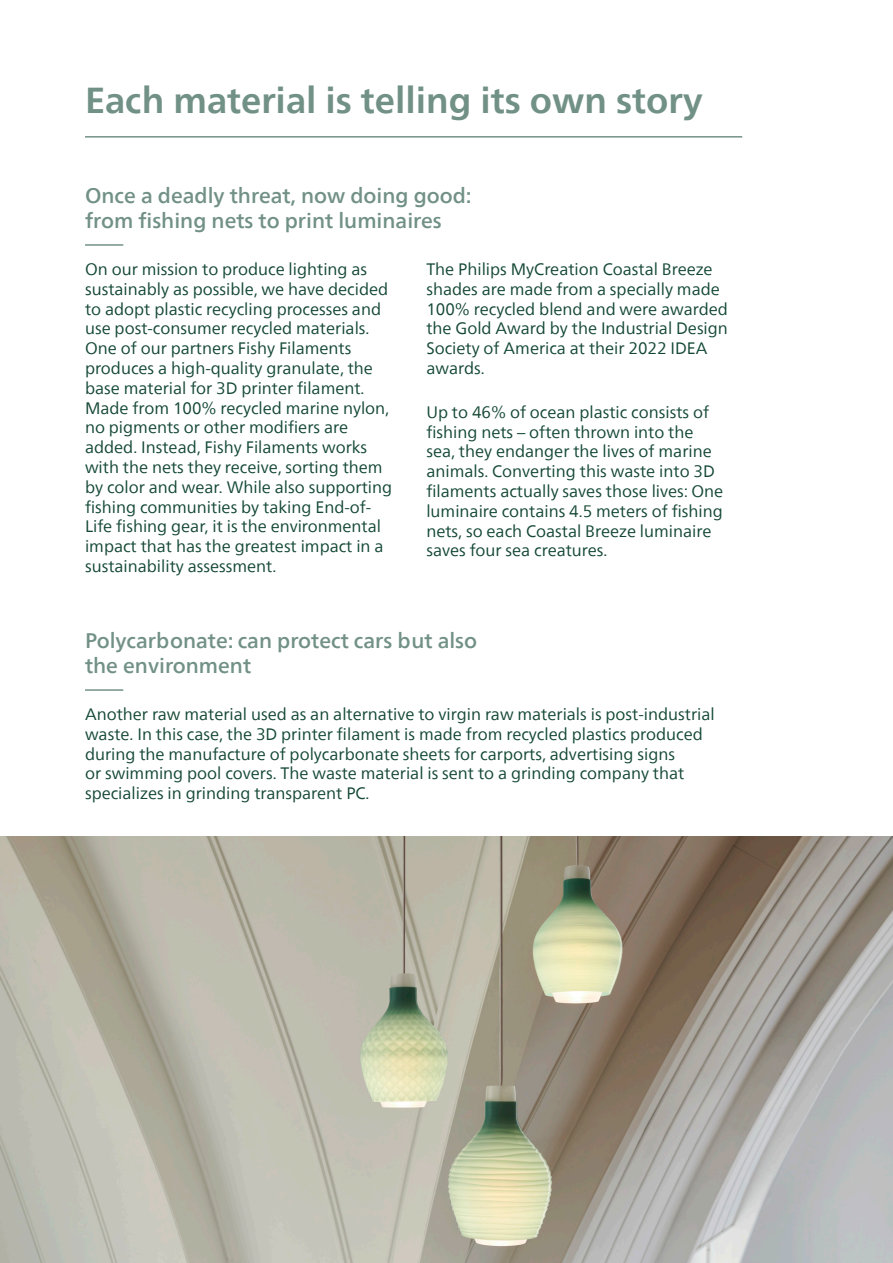
<style>
.page{position:relative;width:893px;height:1263px;background:#fff}
.page>*{position:absolute;margin:0;border:0;box-sizing:border-box;transform-origin:0 0}
.t1{font:700 36px "Neue Frutiger World";color:#729186}
.t2{font:500 21px/25.2px "Neue Frutiger World";color:#729186}
.t3{font:16.5px/19.8px "Neue Frutiger World";color:#144835}
</style>
<div class="page">
<hr style="left:85px;top:136px;width:657px;height:2px;background:#729186">
<hr style="left:85px;top:244px;width:38px;height:2px;background:#729186">
<hr style="left:85px;top:689px;width:38px;height:2px;background:#729186">
<img style="left:0;top:836px;width:893px;height:427px">
<p class="t1" style="left:85px;top:69px;width:619px">Each material is telling its own story</p>
<p class="t2" style="left:85px;top:183px;width:388px">Once a deadly threat, now doing good: from fishing nets to print luminaires</p>
<p class="t3" style="left:85px;top:259px;width:309px">On our mission to produce lighting as sustainably as possible, we have decided to adopt plastic recycling processes and use post-consumer recycled materials.<br>One of our partners Fishy Filaments produces a high-quality granulate, the base material for 3D printer filament.<br>Made from 100% recycled marine nylon, no pigments or other modifiers are added. Instead, Fishy Filaments works with the nets they receive, sorting them by color and wear. While also supporting fishing communities by taking End-of-Life fishing gear, it is the environmental impact that has the greatest impact in a sustainability assessment.</p>
<p class="t3" style="left:426px;top:259px;width:303px">The Philips MyCreation Coastal Breeze shades are made from a specially made<br>100% recycled blend and were awarded the Gold Award by the Industrial Design<br>Society of America at their 2022 IDEA awards.</p>
<p class="t3" style="left:426px;top:402px;width:298px">Up to 46% of ocean plastic consists of fishing nets – often thrown into the sea, they endanger the lives of marine animals. Converting this waste into 3D filaments actually saves those lives: One luminaire contains 4.5 meters of fishing nets, so each Coastal Breeze luminaire saves four sea creatures.</p>
<p class="t2" style="left:85px;top:628px;width:394px">Polycarbonate: can protect cars but also the environment</p>
<p class="t3" style="left:85px;top:704px;width:631px">Another raw material used as an alternative to virgin raw materials is post-industrial waste. In this case, the 3D printer filament is made from recycled plastics produced during the manufacture of polycarbonate sheets for carports, advertising signs<br>or swimming pool covers. The waste material is sent to a grinding company that specializes in grinding transparent PC.</p>
</div>
